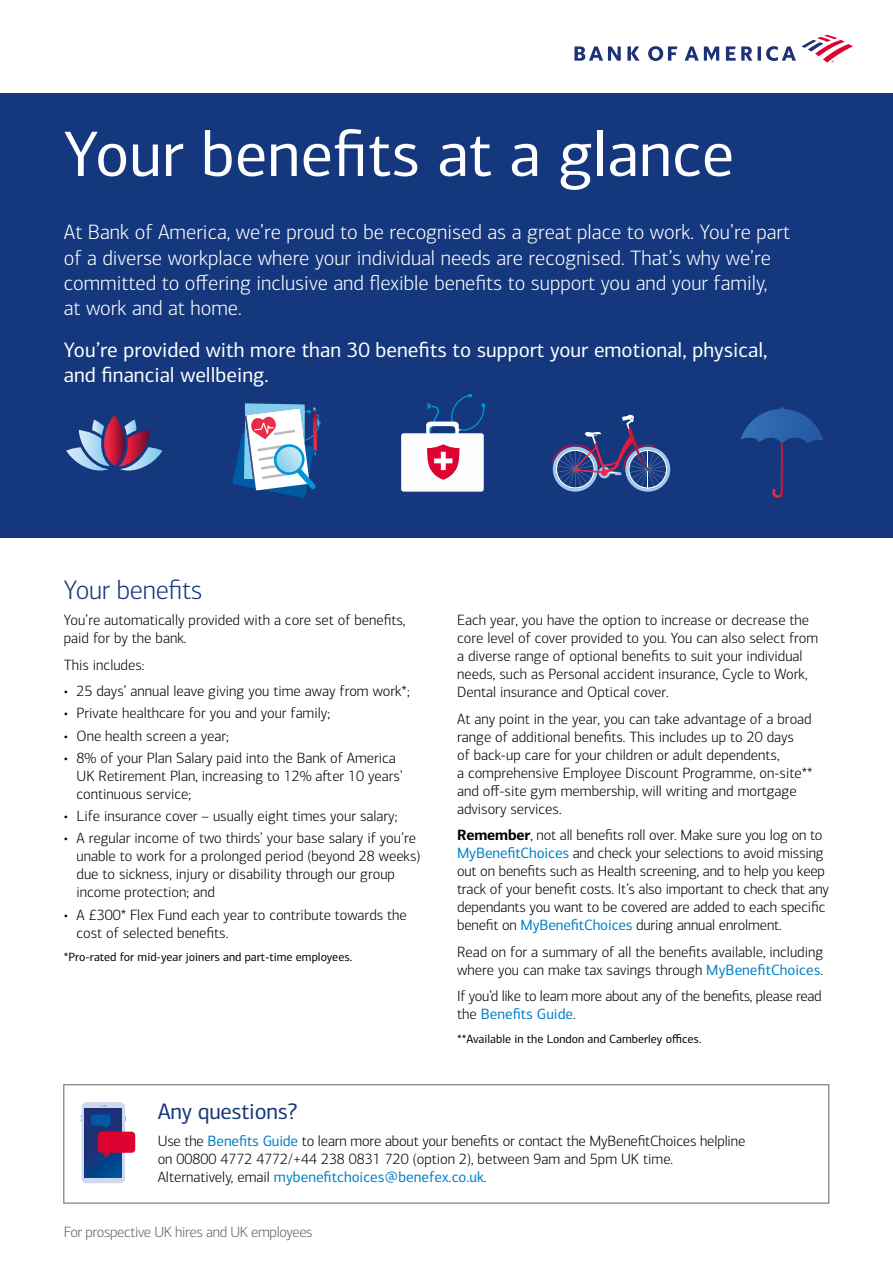
<style>
.page{position:relative;width:893px;height:1263px;background:#fff}
.page>*{position:absolute;margin:0;border:0;box-sizing:border-box;transform-origin:0 0}
.t1{font:64.5px "Connections";color:#fff}
.t2{font:300 27px "Connections";letter-spacing:-.01em;color:#14377d}
.t3{font:22.5px "Connections";letter-spacing:-.01em;color:#14377d}
.t4{font:300 21px/25.2px "Connections";color:#fff}
.t5{font:21px/25.2px "Connections";color:#fff}
.t6{font:300 15px/18px "Connections";color:#000}
.t7{font:300 15px/18px "Connections";letter-spacing:-.02em;color:#000}
.t8{font:300 15px "Connections";letter-spacing:-.025em;color:#636466}
.t9{font:12px "Connections";color:#000}
.s1{font-weight:700}
.s2{font-weight:400;color:#0080c6}
</style>
<div class="page">
<div style="left:0;top:94px;width:893px;height:444px;background:#14377d"></div>
<svg style="left:232px;top:403px;width:89px;height:95px"></svg>
<svg style="left:401px;top:394px;width:84px;height:98px"></svg>
<svg style="left:66px;top:415px;width:96px;height:56px"></svg>
<svg style="left:552px;top:415px;width:118px;height:77px"></svg>
<svg style="left:740px;top:407px;width:83px;height:91px"></svg>
<svg style="left:574px;top:35px;width:279px;height:28px"></svg>
<div style="left:63px;top:1084px;width:766px;height:119px;border:1px solid #636466"></div>
<svg style="left:82px;top:1102px;width:43px;height:81px"></svg>
<svg style="left:85px;top:1109px;width:37px;height:68px"></svg>
<div style="left:98px;top:1132px;width:37px;height:21px;background:#dd0432;border-radius:4px"></div>
<svg style="left:105px;top:1152px;width:6px;height:6px"></svg>
<div style="left:91px;top:1114px;width:20px;height:11px;background:#0059a3;border-radius:2px"></div>
<h1 class="t1" style="left:64px;top:116px;width:672px">Your benefits at a glance</h1>
<p class="t4" style="left:64px;top:220px;width:728px">At Bank of America, we’re proud to be recognised as a great place to work. You’re part of a diverse workplace where your individual needs are recognised. That’s why we’re committed to offering inclusive and flexible benefits to support you and your family,<br>at work and at home.</p>
<h3 class="t5" style="left:64px;top:337px;width:705px">You’re provided with more than 30 benefits to support your emotional, physical, and financial wellbeing.</h3>
<h2 class="t2" style="left:64px;top:574px;width:140px">Your benefits</h2>
<p class="t6" style="left:64px;top:611px;width:343px">You’re automatically provided with a core set of benefits, paid for by the bank.</p>
<p class="t6" style="left:64px;top:656px;width:82px">This includes:</p>
<p class="t6" style="left:64px;top:682px;width:347px">• 25 days’ annual leave giving you time away from work*;</p>
<p class="t6" style="left:64px;top:704px;width:268px">• Private healthcare for you and your family;</p>
<p class="t6" style="left:64px;top:727px;width:167px">• One health screen a year;</p>
<p class="t6" style="left:77px;top:749px;width:328px;text-indent:-13px">• 8% of your Plan Salary paid into the Bank of America<br>UK Retirement Plan, increasing to 12% after 10 years’ continuous service;</p>
<p class="t6" style="left:64px;top:807px;width:335px">• Life insurance cover – usually eight times your salary;</p>
<p class="t6" style="left:77px;top:829px;width:346px;text-indent:-13px">• A regular income of two thirds’ your base salary if you’re unable to work for a prolonged period (beyond 28 weeks) due to sickness, injury or disability through our group income protection; and</p>
<p class="t6" style="left:77px;top:906px;width:332px;text-indent:-13px">• A £300* Flex Fund each year to contribute towards the cost of selected benefits.</p>
<p class="t9" style="left:64px;top:950px;width:290px">*Pro-rated for mid-year joiners and part-time employees.</p>
<p class="t6" style="left:457px;top:611px;width:363px">Each year, you have the option to increase or decrease the core level of cover provided to you. You can also select from a diverse range of optional benefits to suit your individual needs, such as Personal accident insurance, Cycle to Work, Dental insurance and Optical cover.</p>
<p class="t6" style="left:457px;top:710px;width:357px">At any point in the year, you can take advantage of a broad range of additional benefits. This includes up to 20 days<br>of back-up care for your children or adult dependents,<br>a comprehensive Employee Discount Programme, on-site** and off-site gym membership, will writing and mortgage advisory services.</p>
<p class="t6" style="left:457px;top:826px;width:373px"><span class="s1">Remember</span>, not all benefits roll over. Make sure you log on to <span class="s2">MyBenefitChoices</span> and check your selections to avoid missing out on benefits such as Health screening, and to help you keep track of your benefit costs. It’s also important to check that any dependants you want to be covered are added to each specific benefit on <span class="s2">MyBenefitChoices</span> during annual enrolment.</p>
<p class="t6" style="left:457px;top:943px;width:368px">Read on for a summary of all the benefits available, including where you can make tax savings through <span class="s2">MyBenefitChoices</span>.</p>
<p class="t7" style="left:457px;top:987px;width:366px">If you’d like to learn more about any of the benefits, please read the <span class="s2">Benefits Guide</span>.</p>
<p class="t9" style="left:457px;top:1031px;width:246px">**Available in the London and Camberley offices.</p>
<h3 class="t3" style="left:158px;top:1098px;width:141px">Any questions?</h3>
<p class="t6" style="left:158px;top:1131px;width:589px">Use the <span class="s2">Benefits Guide</span> to learn more about your benefits or contact the MyBenefitChoices helpline on 00800 4772 4772/+44 238 0831 720 (option 2), between 9am and 5pm UK time.<br>Alternatively, email <span class="s2">mybenefitchoices@benefex.co.uk</span>.</p>
<p class="t8" style="left:64px;top:1223px;width:250px">For prospective UK hires and UK employees</p>
</div>
